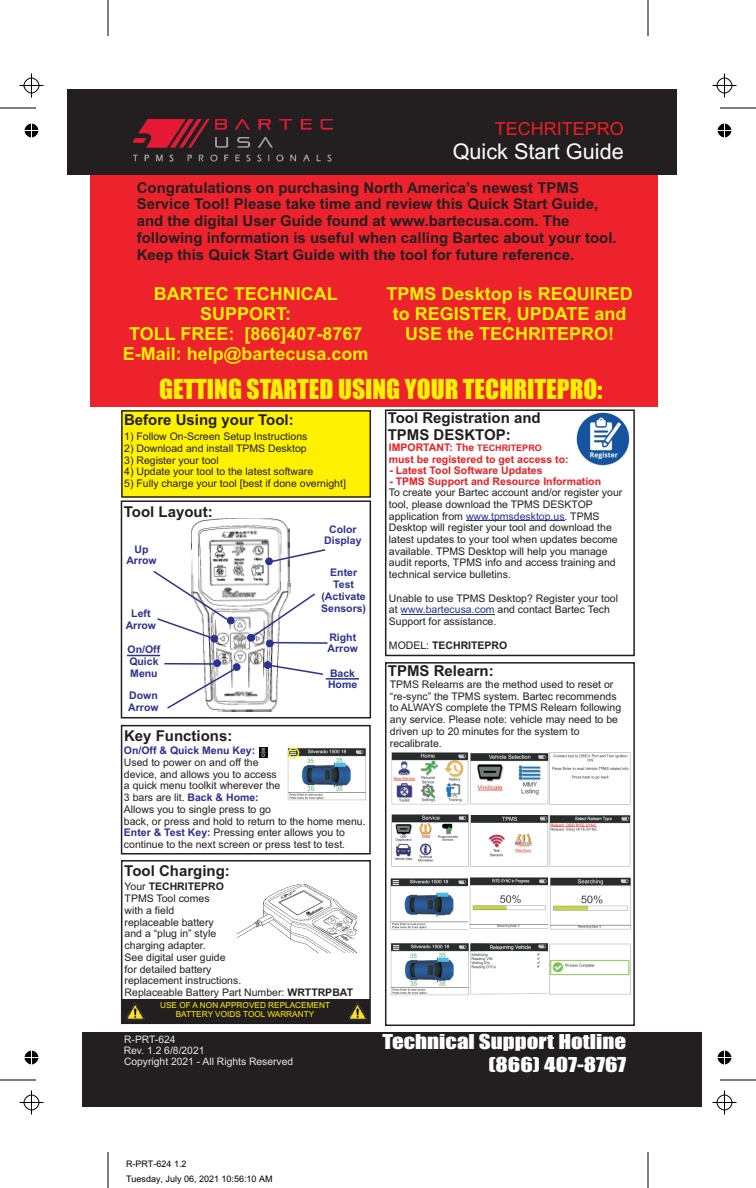
<style>
.page{position:relative;width:756px;height:1188px;background:#fff}
.page>*{position:absolute;margin:0;border:0;box-sizing:border-box;transform-origin:0 0}
.t1{font:25.5px "Impact";color:#fff101}
.t2{font:21.75px "Arial";color:#fff}
.t3{font:19.05px/23.1px "Impact";color:#fff;text-align:right;scale:1.21 1}
.t4{font:700 18px/20.1px "Arial";color:#fff101;text-align:center}
.t5{font:18px "Arial";color:#ee1d23}
.t6{font:700 15px/16.8px "Arial";color:#231f20}
.t7{font:10.5px/11.7px "Arial";color:#231f20}
.t8{font:700 10.5px/11.7px "Arial";color:#2e3092}
.t9{font:700 10.5px/11.7px "Arial";color:#ee1d23}
.t10{font:700 10.5px "Arial";color:#231f20}
.t11{font:10.35px/10.6px "Arial";color:#e6e7e9}
.t12{font:9px/15px "Arial";color:#000}
.t13{font:8.25px/9.1px "Arial";color:#fff101;text-align:center}
.s1{font-size:9px}
.s2{color:#2d3291}
.s3{font-weight:400}
.s4{font-weight:700;color:#2e3092}
.s5{font-weight:700}
</style>
<div class="page">
<div style="left:121px;top:725px;width:250px;height:130px;border:1px solid #231f20"></div>
<div style="left:121px;top:500px;width:250px;height:218px;border:1px solid #231f20"></div>
<div style="left:82px;top:1032px;width:620px;height:75px;background:#231f20"></div>
<div style="left:90px;top:174px;width:567px;height:233px;background:#ee222d"></div>
<div style="left:67px;top:89px;width:610px;height:86px;background:#231f20"></div>
<img style="left:133px;top:120px;width:199px;height:42px">
<div style="left:121px;top:410px;width:251px;height:88px;background:#fff101"></div>
<div style="left:121px;top:860px;width:250px;height:164px;border:1px solid #231f20"></div>
<div style="left:385px;top:409px;width:250px;height:247px;border:1px solid #231f20"></div>
<img style="left:576px;top:412px;width:53px;height:53px">
<hr style="left:466px;top:520px;width:99px;height:1px;background:#2d3291">
<hr style="left:401px;top:614px;width:94px;height:1px;background:#2d3291">
<div style="left:385px;top:662px;width:250px;height:364px;border:1px solid #231f20"></div>
<hr style="left:127px;top:655px;width:33px;height:1px;background:#2e3092">
<hr style="left:326px;top:678px;width:33px;height:2px;background:#2e3092">
<svg style="left:152px;top:518px;width:177px;height:194px"></svg>
<div style="left:264px;top:661px;width:7px;height:8px;background:#2e3092;border:1px solid #2e3092;border-radius:50%"></div>
<img style="left:391px;top:752px;width:159px;height:53px">
<img style="left:549px;top:752px;width:82px;height:52px">
<img style="left:391px;top:814px;width:240px;height:53px">
<img style="left:390px;top:878px;width:78px;height:52px">
<img style="left:469px;top:877px;width:162px;height:53px">
<img style="left:391px;top:943px;width:240px;height:53px">
<img style="left:238px;top:884px;width:119px;height:69px">
<svg style="left:259px;top:747px;width:8px;height:10px"></svg>
<img style="left:288px;top:748px;width:78px;height:52px">
<div style="left:288px;top:747px;width:11px;height:11px;border:1px solid #fff101;border-radius:50%"></div>
<div style="left:122px;top:999px;width:248px;height:24px;background:#231f20"></div>
<img style="left:125px;top:1003px;width:20px;height:17px">
<img style="left:348px;top:1002px;width:20px;height:18px">
<hr style="left:0;top:1080px;width:36px;height:1px;background:#000">
<hr style="left:108px;top:1152px;width:1px;height:36px;background:#000">
<hr style="left:0;top:108px;width:36px;height:1px;background:#000">
<hr style="left:108px;top:0;width:1px;height:36px;background:#000">
<hr style="left:720px;top:108px;width:36px;height:1px;background:#000">
<hr style="left:648px;top:0;width:1px;height:36px;background:#000">
<hr style="left:720px;top:1080px;width:36px;height:1px;background:#000">
<hr style="left:648px;top:1152px;width:1px;height:36px;background:#000">
<svg style="left:20px;top:1090px;width:24px;height:24px"></svg>
<svg style="left:20px;top:74px;width:24px;height:24px"></svg>
<svg style="left:712px;top:74px;width:24px;height:24px"></svg>
<svg style="left:712px;top:1090px;width:24px;height:24px"></svg>
<svg style="left:24px;top:1050px;width:15px;height:15px"></svg>
<svg style="left:24px;top:123px;width:15px;height:15px"></svg>
<svg style="left:717px;top:123px;width:15px;height:15px"></svg>
<svg style="left:717px;top:1050px;width:15px;height:15px"></svg>
<h3 class="t5" style="left:495px;top:122px;width:131px">TECHRITEPRO</h3>
<h2 class="t2" style="left:453px;top:143px;width:173px">Quick Start Guide</h2>
<p class="t6" style="left:137px;top:180px;width:482px">Congratulations on purchasing North America’s newest TPMS Service Tool! Please take time and review this Quick Start Guide, and the digital User Guide found at www.bartecusa.com. The following information is useful when calling Bartec about your tool.<br>Keep this Quick Start Guide with the tool for future reference.</p>
<h3 class="t4" style="left:387px;top:285px;width:248px">TPMS Desktop is REQUIRED to REGISTER, UPDATE and<br>USE the TECHRITEPRO!</h3>
<h3 class="t4" style="left:123px;top:285px;width:247px">BARTEC TECHNICAL<br>SUPPORT:<br>TOLL FREE: [866]407-8767<br>E-Mail: help@bartecusa.com</h3>
<h1 class="t1" style="left:159px;top:379px;width:445px">GETTING STARTED USING YOUR TECHRITEPRO:</h1>
<p class="t7" style="left:124px;top:432px;width:185px">1) Follow On-Screen Setup Instructions</p>
<p class="t7" style="left:124px;top:443px;width:184px">2) Download and install TPMS Desktop</p>
<p class="t7" style="left:124px;top:455px;width:96px">3) Register your tool</p>
<p class="t7" style="left:124px;top:467px;width:191px">4) Update your tool to the latest software</p>
<p class="t7" style="left:124px;top:479px;width:223px">5) Fully charge your tool [best if done overnight]</p>
<h3 class="t6" style="left:124px;top:413px;width:171px">Before Using your Tool:</h3>
<h3 class="t6" style="left:388px;top:411px;width:155px">Tool Registration and<br>TPMS DESKTOP:</h3>
<p class="t9" style="left:389px;top:443px;width:181px">IMPORTANT: The <span class="s1">TECHRITEPRO </span>must be registered to get access to:</p>
<p class="t9" style="left:389px;top:465px;width:155px">- Latest Tool Software Updates</p>
<p class="t9" style="left:389px;top:477px;width:213px">- TPMS Support and Resource Information</p>
<p class="t7" style="left:389px;top:487px;width:235px">To create your Bartec account and/or register your tool, please download the TPMS DESKTOP application from <span class="s2">www.tpmsdesktop.us</span>. TPMS Desktop will register your tool and download the latest updates to your tool when updates become available. TPMS Desktop will help you manage audit reports, TPMS info and access training and technical service bulletins.</p>
<p class="t7" style="left:389px;top:593px;width:231px">Unable to use TPMS Desktop? Register your tool at <span class="s2">www.bartecusa.com</span> and contact Bartec Tech<br>Support for assistance.</p>
<p class="t10" style="left:389px;top:641px;width:120px"><span class="s3">MODEL:</span> TECHRITEPRO</p>
<h3 class="t6" style="left:388px;top:663px;width:107px">TPMS Relearn:</h3>
<p class="t7" style="left:390px;top:679px;width:233px">TPMS Relearns are the method used to reset or “re-sync” the TPMS system. Bartec recommends to ALWAYS complete the TPMS Relearn following any service. Please note: vehicle may need to be driven up to 20 minutes for the system to recalibrate.</p>
<h3 class="t6" style="left:124px;top:504px;width:90px">Tool Layout:</h3>
<p class="t8" style="left:324px;top:524px;width:39px;text-align:center">Color<br>Display</p>
<p class="t8" style="left:126px;top:544px;width:32px;text-align:center">Up<br>Arrow</p>
<p class="t8" style="left:321px;top:568px;width:46px;text-align:center">Enter<br>Test (Activate<br>Sensors)</p>
<p class="t8" style="left:126px;top:608px;width:32px;text-align:center">Left<br>Arrow</p>
<p class="t8" style="left:328px;top:632px;width:32px">Right<br>Arrow</p>
<p class="t8" style="left:128px;top:645px;width:34px">On/Off<br>Quick<br>Menu</p>
<p class="t8" style="left:128px;top:691px;width:32px">Down<br>Arrow</p>
<p class="t8" style="left:328px;top:668px;width:31px">Back<br>Home</p>
<h3 class="t6" style="left:124px;top:728px;width:110px">Key Functions:</h3>
<p class="t8" style="left:124px;top:746px;width:133px">On/Off &amp; Quick Menu Key:</p>
<p class="t7" style="left:124px;top:793px;width:136px">3 bars are lit. <span class="s4">Back &amp; Home:</span></p>
<p class="t7" style="left:124px;top:828px;width:222px"><span class="s4">Enter &amp; Test Key:</span> Pressing enter allows you to</p>
<p class="t7" style="left:124px;top:757px;width:158px">Used to power on and off the device, and allows you to access a quick menu toolkit wherever the</p>
<p class="t7" style="left:124px;top:804px;width:243px">Allows you to single press to go<br>back, or press and hold to return to the home menu.</p>
<p class="t7" style="left:124px;top:839px;width:223px">continue to the next screen or press test to test.</p>
<h3 class="t6" style="left:124px;top:863px;width:107px">Tool Charging:</h3>
<p class="t7" style="left:125px;top:882px;width:230px">Your <span class="s5">TECHRITEPRO<br></span>TPMS Tool comes<br>with a field<br>replaceable battery<br>and a “plug in” style<br>charging adapter.<br>See digital user guide<br>for detailed battery<br>replacement instructions.<br>Replaceable Battery Part Number: <span class="s5">WRTTRPBAT</span></p>
<p class="t13" style="left:160px;top:1001px;width:172px">USE OF A NON APPROVED REPLACEMENT<br>BATTERY VOIDS TOOL WARRANTY</p>
<p class="t11" style="left:124px;top:1035px;width:171px">R-PRT-624<br>Rev. 1.2 6/8/2021<br>Copyright 2021 - All Rights Reserved</p>
<p class="t12" style="left:126px;top:1157px;width:148px">R-PRT-624 1.2<br>Tuesday, July 06, 2021 10:56:10 AM</p>
<h3 class="t3" style="left:382px;top:1031px;width:203px">Technical Support Hotline (866) 407-8767</h3>
</div>
